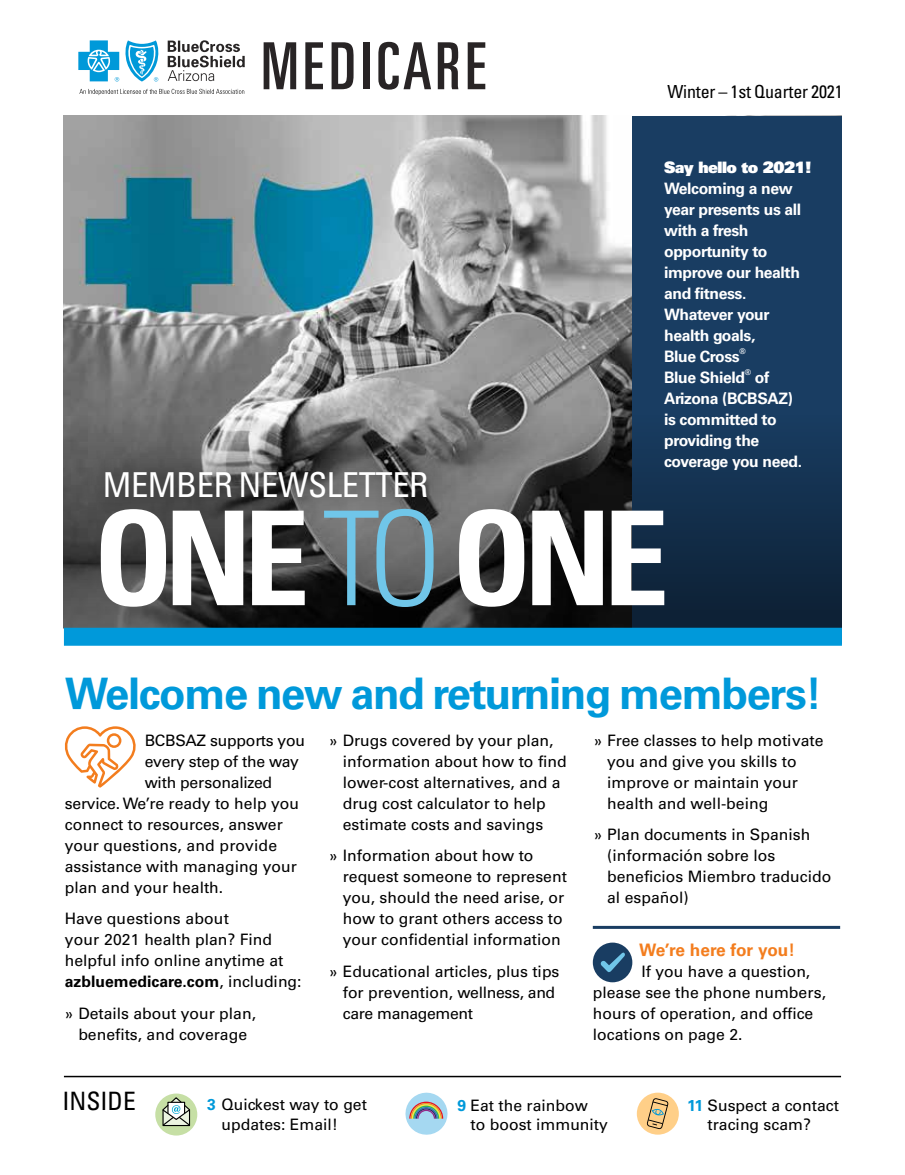
<style>
.page{position:relative;width:905px;height:1175px;background:#fff}
.page>*{position:absolute;margin:0;border:0;box-sizing:border-box;transform-origin:0 0}
.t1{font:700 condensed 130.8px "Univers LT Std";letter-spacing:-.06em;color:#fff}
.t2{font:700 43.5px "Univers LT Std";letter-spacing:-.03em;color:#0099da}
.t3{font:condensed 34.35px "Univers LT Std";letter-spacing:-.01em;color:#fff}
.t4{font:condensed 25.35px "Univers LT Std";color:#000}
.t5{font:condensed 18px "Univers LT Std";letter-spacing:-.01em;color:#000}
.t6{font:700 17.25px "Univers LT Std";letter-spacing:-.02em;color:#f37d1e}
.t7{font:15.75px/21px "Univers LT Std";color:#000}
.t8{font:700 15.75px/21px "Univers LT Std";letter-spacing:-.025em;color:#fff}
.t9{font:700 7.8px "Univers LT Std";color:#fff}
.s1{font-family:"Univers LT Std X Black";font-weight:400}
.s2{font-weight:300;color:#70c6e9}
.s3{font-weight:700}
.s4{font-weight:700;color:#0099da}
</style>
<div class="page">
<hr style="left:64px;top:1075px;width:777px;height:2px;background:#000">
<hr style="left:592px;top:926px;width:248px;height:2px;background:#193d62">
<svg style="left:331px;top:42px;width:22px;height:47px"></svg>
<div style="left:363px;top:42px;width:6px;height:47px;background:#282425"></div>
<svg style="left:378px;top:42px;width:53px;height:48px"></svg>
<svg style="left:438px;top:42px;width:20px;height:47px"></svg>
<svg style="left:467px;top:42px;width:18px;height:47px"></svg>
<svg style="left:263px;top:42px;width:33px;height:47px"></svg>
<svg style="left:305px;top:42px;width:18px;height:47px"></svg>
<svg style="left:78px;top:40px;width:41px;height:42px"></svg>
<svg style="left:125px;top:40px;width:34px;height:42px"></svg>
<svg style="left:79px;top:89px;width:165px;height:6px"></svg>
<svg style="left:168px;top:40px;width:77px;height:41px"></svg>
<img style="left:64px;top:116px;width:568px;height:275px">
<div style="left:632px;top:116px;width:209px;height:527px;background:#193d62"></div>
<svg style="left:64px;top:391px;width:778px;height:236px;background:#38424b"></svg>
<div style="left:64px;top:627px;width:778px;height:18px;background:#0099da"></div>
<div style="left:74px;top:440px;width:383px;height:88px;background:#000;opacity:.75"></div>
<svg style="left:64px;top:726px;width:72px;height:61px"></svg>
<svg style="left:592px;top:942px;width:40px;height:40px"></svg>
<div style="left:155px;top:1093px;width:42px;height:42px;background:#c6dfa5;border-radius:50%"></div>
<svg style="left:161px;top:1096px;width:30px;height:30px"></svg>
<svg style="left:405px;top:1092px;width:43px;height:43px"></svg>
<div style="left:636px;top:1092px;width:42px;height:42px;background:#ffcf88;border-radius:50%"></div>
<svg style="left:646px;top:1098px;width:22px;height:31px"></svg>
<p class="t5" style="left:667px;top:80px;width:177px">Winter – 1st Quarter 2021</p>
<p class="t8" style="left:664px;top:157px;width:149px"><span class="s1">Say hello to 2021!<br></span>Welcoming a new year presents us all with a fresh opportunity to improve our health and fitness.<br>Whatever your health goals,<br>Blue Cross</p>
<p class="t9" style="left:739px;top:347px;width:8px">®</p>
<p class="t8" style="left:664px;top:367px;width:82px">Blue Shield</p>
<p class="t9" style="left:744px;top:368px;width:8px">®</p>
<p class="t8" style="left:664px;top:367px;width:139px;text-indent:91px">of<br>Arizona (BCBSAZ) is committed to providing the coverage you need.</p>
<p class="t3" style="left:103px;top:463px;width:327px">MEMBER NEWSLETTER</p>
<p class="t1" style="left:93px;top:478px;width:577px">ONE <span class="s2">TO</span>ONE</p>
<h1 class="t2" style="left:65px;top:668px;width:759px">Welcome new and returning members!</h1>
<p class="t7" style="left:145px;top:730px;width:162px">BCBSAZ supports you</p>
<p class="t7" style="left:145px;top:751px;width:156px">every step of the way</p>
<p class="t7" style="left:145px;top:772px;width:129px">with personalized</p>
<p class="t7" style="left:65px;top:792px;width:236px">service. We’re ready to help you</p>
<p class="t7" style="left:65px;top:813px;width:219px">connect to resources, answer</p>
<p class="t7" style="left:65px;top:834px;width:214px">your questions, and provide</p>
<p class="t7" style="left:65px;top:855px;width:233px">assistance with managing your</p>
<p class="t7" style="left:65px;top:876px;width:160px">plan and your health.</p>
<p class="t7" style="left:65px;top:908px;width:238px">Have questions about<br>your 2021 health plan? Find helpful info online anytime at <span class="s3">azbluemedicare.com</span>, including:</p>
<p class="t7" style="left:65px;top:1002px;width:193px;text-align:center">» Details about your plan, benefits, and coverage</p>
<p class="t7" style="left:607px;top:729px;width:218px;text-indent:-13px">» Free classes to help motivate you and give you skills to improve or maintain your health and well-being</p>
<p class="t7" style="left:607px;top:824px;width:226px;text-indent:-13px">» Plan documents in Spanish (información sobre los beneficios Miembro traducido al español)</p>
<p class="t6" style="left:639px;top:939px;width:157px">We’re here for you!</p>
<p class="t7" style="left:592px;top:961px;width:235px;text-indent:49px">If you have a question, please see the phone numbers, hours of operation, and office locations on page 2.</p>
<p class="t7" style="left:343px;top:729px;width:225px;text-indent:-13px">» Drugs covered by your plan, information about how to find lower-cost alternatives, and a drug cost calculator to help estimate costs and savings</p>
<p class="t7" style="left:343px;top:845px;width:226px;text-indent:-13px">» Information about how to request someone to represent you, should the need arise, or how to grant others access to your confidential information</p>
<p class="t7" style="left:343px;top:960px;width:218px;text-indent:-13px">» Educational articles, plus tips for prevention, wellness, and care management</p>
<p class="t4" style="left:62px;top:1085px;width:75px">INSIDE</p>
<p class="t7" style="left:221px;top:1094px;width:147px;line-height:19.5px;text-indent:-14px"><span class="s4">3</span> Quickest way to get updates: Email!</p>
<p class="t7" style="left:470px;top:1095px;width:139px;line-height:19.5px;text-indent:-13px"><span class="s4">9</span> Eat the rainbow<br>to boost immunity</p>
<p class="t7" style="left:687px;top:1095px;width:153px;line-height:19.5px;text-align:center"><span class="s4">11</span> Suspect a contact tracing scam?</p>
</div>
